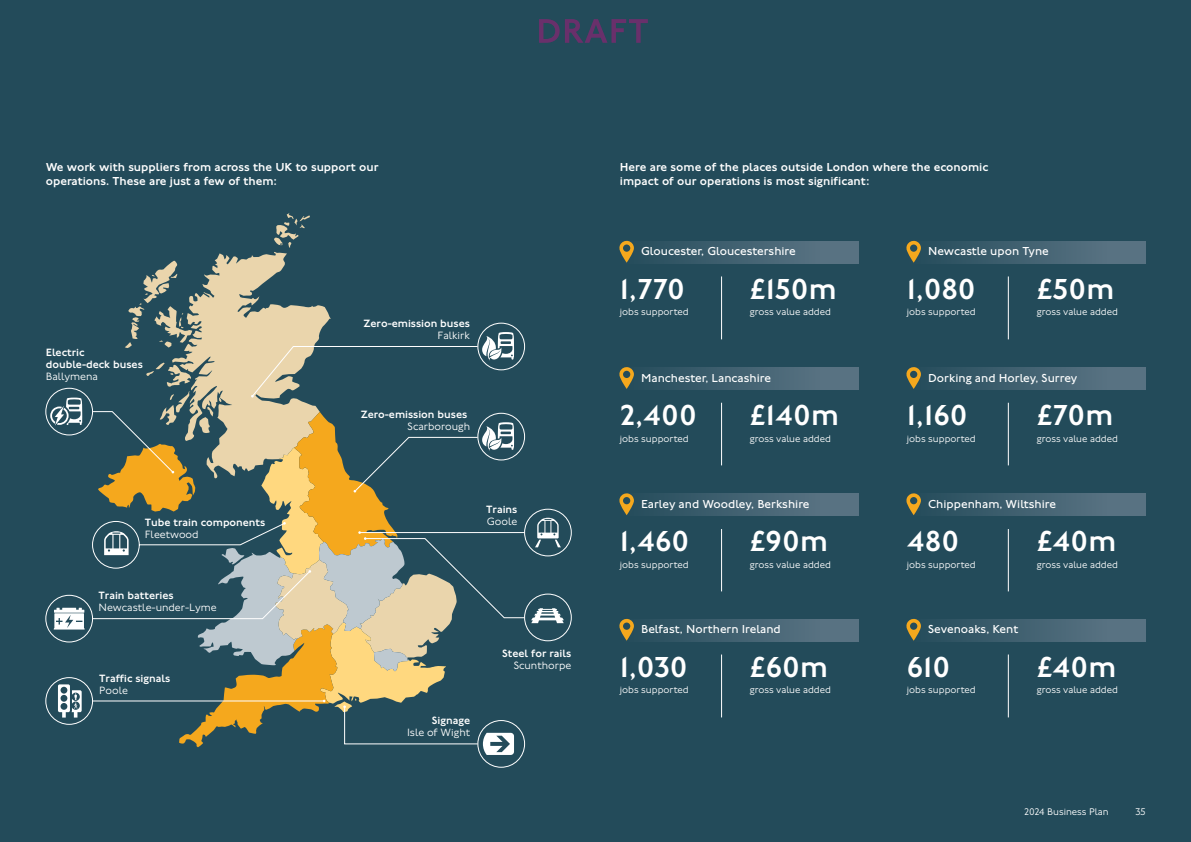
<style>
.page{position:relative;width:1191px;height:842px;background:#234b5a}
.page>*{position:absolute;margin:0;border:0;box-sizing:border-box;transform-origin:0 0}
.t1{font:500 30px "Johnston 100";letter-spacing:.005em;color:#fff}
.t2{font:500 12px/14px "Johnston 100";color:#fff}
.t3{font:12px "Johnston 100";color:#fff}
.t4{font:500 11px/12.1px "Johnston 100";color:#fff}
.t5{font:300 11px "Johnston 100";letter-spacing:-.005em;color:#fff}
.t6{font:300 10px "Johnston 100";color:#fff}
</style>
<div class="page">
<svg style="left:46px;top:345px;width:525px;height:422px"></svg>
<svg style="left:535px;top:518px;width:26px;height:29px"></svg>
<svg style="left:50px;top:398px;width:32px;height:28px"></svg>
<svg style="left:54px;top:608px;width:31px;height:21px"></svg>
<svg style="left:58px;top:684px;width:24px;height:33px"></svg>
<svg style="left:531px;top:608px;width:33px;height:15px"></svg>
<svg style="left:97px;top:213px;width:428px;height:542px"></svg>
<div style="left:620px;top:367px;width:238px;height:23px;background:linear-gradient(to right,#244c5b,#5e7787)"></div>
<div style="left:907px;top:367px;width:238px;height:23px;background:linear-gradient(to right,#244c5b,#5e7787)"></div>
<div style="left:620px;top:241px;width:238px;height:22px;background:linear-gradient(to right,#244c5b,#5e7787)"></div>
<div style="left:907px;top:241px;width:238px;height:22px;background:linear-gradient(to right,#244c5b,#5e7787)"></div>
<div style="left:620px;top:493px;width:238px;height:23px;background:linear-gradient(to right,#244c5b,#5e7787)"></div>
<div style="left:907px;top:493px;width:238px;height:23px;background:linear-gradient(to right,#244c5b,#5e7787)"></div>
<div style="left:620px;top:619px;width:238px;height:22px;background:linear-gradient(to right,#244c5b,#5e7787)"></div>
<div style="left:907px;top:619px;width:238px;height:22px;background:linear-gradient(to right,#244c5b,#5e7787)"></div>
<svg style="left:619px;top:240px;width:15px;height:23px"></svg>
<svg style="left:619px;top:618px;width:15px;height:23px"></svg>
<svg style="left:619px;top:493px;width:15px;height:22px"></svg>
<svg style="left:619px;top:367px;width:15px;height:22px"></svg>
<svg style="left:906px;top:240px;width:15px;height:23px"></svg>
<svg style="left:906px;top:618px;width:15px;height:23px"></svg>
<svg style="left:906px;top:493px;width:15px;height:22px"></svg>
<svg style="left:906px;top:367px;width:15px;height:22px"></svg>
<hr style="left:721px;top:276px;width:1px;height:63px;background:#fff">
<hr style="left:721px;top:403px;width:1px;height:62px;background:#fff">
<hr style="left:721px;top:529px;width:1px;height:62px;background:#fff">
<hr style="left:721px;top:654px;width:1px;height:63px;background:#fff">
<hr style="left:1008px;top:276px;width:1px;height:63px;background:#fff">
<hr style="left:1008px;top:403px;width:1px;height:62px;background:#fff">
<hr style="left:1008px;top:529px;width:1px;height:62px;background:#fff">
<hr style="left:1008px;top:654px;width:1px;height:63px;background:#fff">
<svg style="left:539px;top:19px;width:109px;height:24px"></svg>
<p class="t2" style="left:46px;top:161px;width:334px">We work with suppliers from across the UK to support our operations. These are just a few of them:</p>
<p class="t4" style="left:46px;top:346px;width:99px">Electric double-deck buses</p>
<p class="t5" style="left:46px;top:370px;width:54px">Ballymena</p>
<p class="t4" style="left:145px;top:516px;width:122px">Tube train components</p>
<p class="t5" style="left:145px;top:528px;width:55px">Fleetwood</p>
<p class="t4" style="left:98px;top:590px;width:77px">Train batteries</p>
<p class="t5" style="left:98px;top:602px;width:120px">Newcastle-under-Lyme</p>
<p class="t4" style="left:99px;top:672px;width:72px">Traffic signals</p>
<p class="t5" style="left:99px;top:684px;width:30px">Poole</p>
<p class="t4" style="left:363px;top:318px;width:108px">Zero-emission buses</p>
<p class="t5" style="left:437px;top:330px;width:34px">Falkirk</p>
<p class="t4" style="left:361px;top:409px;width:108px">Zero-emission buses</p>
<p class="t5" style="left:407px;top:420px;width:64px">Scarborough</p>
<p class="t4" style="left:486px;top:504px;width:33px">Trains</p>
<p class="t5" style="left:487px;top:516px;width:32px">Goole</p>
<p class="t4" style="left:432px;top:714px;width:40px">Signage</p>
<p class="t5" style="left:407px;top:726px;width:65px">Isle of Wight</p>
<p class="t4" style="left:502px;top:647px;width:71px">Steel for rails</p>
<p class="t5" style="left:514px;top:659px;width:59px">Scunthorpe</p>
<p class="t2" style="left:620px;top:161px;width:370px">Here are some of the places outside London where the economic impact of our operations is most significant:</p>
<p class="t3" style="left:641px;top:245px;width:156px">Gloucester, Gloucestershire</p>
<h1 class="t1" style="left:620px;top:272px;width:67px">1,770</h1>
<p class="t6" style="left:620px;top:307px;width:70px">jobs supported</p>
<h1 class="t1" style="left:749px;top:272px;width:89px">£150m</h1>
<p class="t6" style="left:749px;top:307px;width:83px">gross value added</p>
<p class="t3" style="left:641px;top:371px;width:131px">Manchester, Lancashire</p>
<h1 class="t1" style="left:620px;top:398px;width:79px">2,400</h1>
<p class="t6" style="left:620px;top:433px;width:70px">jobs supported</p>
<h1 class="t1" style="left:749px;top:398px;width:91px">£140m</h1>
<p class="t6" style="left:749px;top:433px;width:83px">gross value added</p>
<p class="t3" style="left:641px;top:497px;width:170px">Earley and Woodley, Berkshire</p>
<h1 class="t1" style="left:620px;top:525px;width:71px">1,460</h1>
<p class="t6" style="left:620px;top:559px;width:70px">jobs supported</p>
<h1 class="t1" style="left:749px;top:525px;width:80px">£90m</h1>
<p class="t6" style="left:749px;top:559px;width:83px">gross value added</p>
<p class="t3" style="left:641px;top:623px;width:141px">Belfast, Northern Ireland</p>
<h1 class="t1" style="left:620px;top:650px;width:69px">1,030</h1>
<p class="t6" style="left:620px;top:685px;width:70px">jobs supported</p>
<h1 class="t1" style="left:749px;top:650px;width:80px">£60m</h1>
<p class="t6" style="left:749px;top:685px;width:83px">gross value added</p>
<p class="t3" style="left:928px;top:245px;width:122px">Newcastle upon Tyne</p>
<h1 class="t1" style="left:907px;top:272px;width:70px">1,080</h1>
<p class="t6" style="left:907px;top:307px;width:70px">jobs supported</p>
<h1 class="t1" style="left:1036px;top:272px;width:79px">£50m</h1>
<p class="t6" style="left:1036px;top:307px;width:83px">gross value added</p>
<p class="t3" style="left:928px;top:371px;width:151px">Dorking and Horley, Surrey</p>
<h1 class="t1" style="left:907px;top:398px;width:62px">1,160</h1>
<p class="t6" style="left:907px;top:433px;width:70px">jobs supported</p>
<h1 class="t1" style="left:1036px;top:398px;width:78px">£70m</h1>
<p class="t6" style="left:1036px;top:433px;width:83px">gross value added</p>
<p class="t3" style="left:928px;top:497px;width:129px">Chippenham, Wiltshire</p>
<h1 class="t1" style="left:907px;top:525px;width:54px">480</h1>
<p class="t6" style="left:907px;top:559px;width:70px">jobs supported</p>
<h1 class="t1" style="left:1036px;top:525px;width:81px">£40m</h1>
<p class="t6" style="left:1036px;top:559px;width:83px">gross value added</p>
<p class="t3" style="left:928px;top:623px;width:92px">Sevenoaks, Kent</p>
<h1 class="t1" style="left:907px;top:650px;width:45px">610</h1>
<p class="t6" style="left:907px;top:685px;width:70px">jobs supported</p>
<h1 class="t1" style="left:1036px;top:650px;width:81px">£40m</h1>
<p class="t6" style="left:1036px;top:685px;width:83px">gross value added</p>
<p class="t6" style="left:1024px;top:807px;width:86px">2024 Business Plan</p>
<p class="t6" style="left:1135px;top:807px;width:12px">35</p>
</div>
